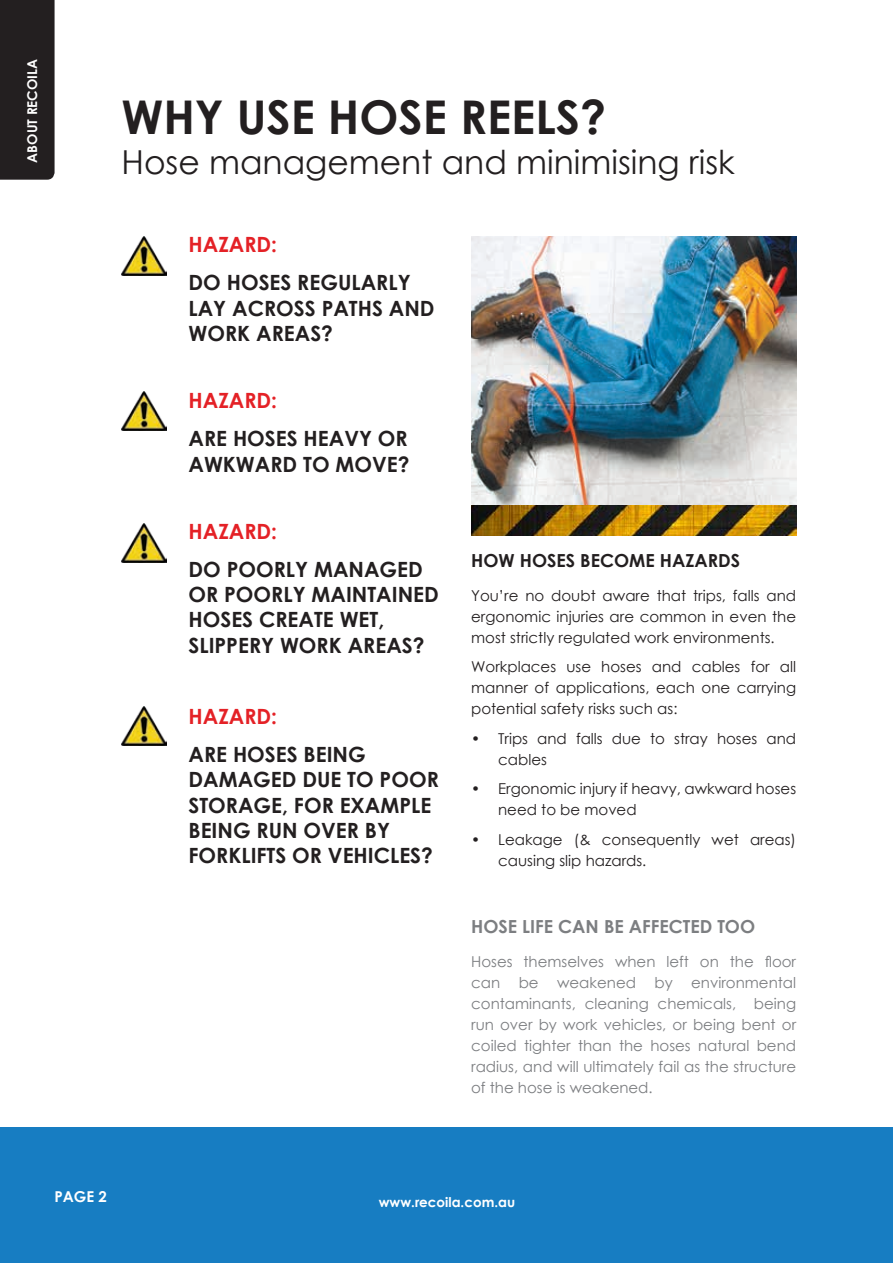
<style>
.page{position:relative;width:893px;height:1263px;background:#fff}
.page>*{position:absolute;margin:0;border:0;box-sizing:border-box;transform-origin:0 0}
.t1{font:700 46.5px "Century Gothic";color:#231f20}
.t2{font:33px "Century Gothic";color:#231f20}
.t3{font:700 21px/25.2px "Century Gothic";color:#231f20}
.t4{font:700 21px "Century Gothic";color:#e42126}
.t5{font:700 18px "Century Gothic";color:#7c7e81}
.t6{font:700 18px "Century Gothic";color:#231f20}
.t7{font:15px/21px "Century Gothic";color:#231f20}
.t8{font:15px/21px "Century Gothic";color:#7c7e81;text-align:justify}
.t9{font:700 15px "Century Gothic";color:#fff}
.t10{font:700 13.5px "Century Gothic";color:#fff}
</style>
<div class="page">
<div style="left:0;top:1127px;width:893px;height:136px;background:#177dc2"></div>
<img style="left:121px;top:237px;width:45px;height:39px">
<img style="left:471px;top:237px;width:325px;height:268px">
<img style="left:471px;top:505px;width:325px;height:31px">
<img style="left:121px;top:392px;width:45px;height:39px">
<img style="left:121px;top:523px;width:45px;height:39px">
<img style="left:121px;top:707px;width:45px;height:39px">
<div style="left:0;top:0;width:55px;height:180px;background:#231f20"></div>
<p class="t10" style="left:22px;top:163px;width:105px;rotate:-90deg">ABOUT RECOILA</p>
<h1 class="t1" style="left:121px;top:82px;width:486px">WHY USE HOSE REELS?</h1>
<h2 class="t2" style="left:121px;top:139px;width:615px">Hose management and minimising risk</h2>
<h3 class="t4" style="left:189px;top:229px;width:90px">HAZARD:</h3>
<h3 class="t3" style="left:189px;top:269px;width:248px">DO HOSES REGULARLY<br>LAY ACROSS PATHS AND<br>WORK AREAS?</h3>
<h3 class="t4" style="left:189px;top:385px;width:90px">HAZARD:</h3>
<h3 class="t3" style="left:189px;top:425px;width:222px">ARE HOSES HEAVY OR<br>AWKWARD TO MOVE?</h3>
<h3 class="t4" style="left:189px;top:515px;width:90px">HAZARD:</h3>
<h3 class="t3" style="left:189px;top:556px;width:252px">DO POORLY MANAGED<br>OR POORLY MAINTAINED<br>HOSES CREATE WET,<br>SLIPPERY WORK AREAS?</h3>
<h3 class="t4" style="left:189px;top:701px;width:90px">HAZARD:</h3>
<h3 class="t3" style="left:189px;top:741px;width:252px">ARE HOSES BEING<br>DAMAGED DUE TO POOR<br>STORAGE, FOR EXAMPLE<br>BEING RUN OVER BY<br>FORKLIFTS OR VEHICLES?</h3>
<p class="t6" style="left:471px;top:547px;width:270px">HOW HOSES BECOME HAZARDS</p>
<p class="t7" style="left:471px;top:584px;width:326px;text-align:justify">You’re no doubt aware that trips, falls and ergonomic injuries are common in even the most strictly regulated work environments.</p>
<p class="t7" style="left:471px;top:656px;width:326px;text-align:justify">Workplaces use hoses and cables for all manner of applications, each one carrying potential safety risks such as:</p>
<p class="t7" style="left:498px;top:727px;width:299px;text-indent:-27px">• Trips and falls due to stray hoses and cables</p>
<p class="t7" style="left:498px;top:778px;width:299px;text-indent:-27px">• Ergonomic injury if heavy, awkward hoses need to be moved</p>
<p class="t7" style="left:498px;top:828px;width:299px;text-indent:-27px">• Leakage (&amp; consequently wet areas) causing slip hazards.</p>
<p class="t5" style="left:471px;top:913px;width:286px">HOSE LIFE CAN BE AFFECTED TOO</p>
<p class="t8" style="left:471px;top:951px;width:327px">Hoses themselves when left on the floor can be weakened by environmental contaminants, cleaning chemicals, being run over by work vehicles, or being bent or coiled tighter than the hoses natural bend radius, and will ultimately fail as the structure of the hose is weakened.</p>
<p class="t9" style="left:54px;top:1185px;width:54px">PAGE 2</p>
<p class="t10" style="left:379px;top:1192px;width:138px">www.recoila.com.au</p>
</div>
